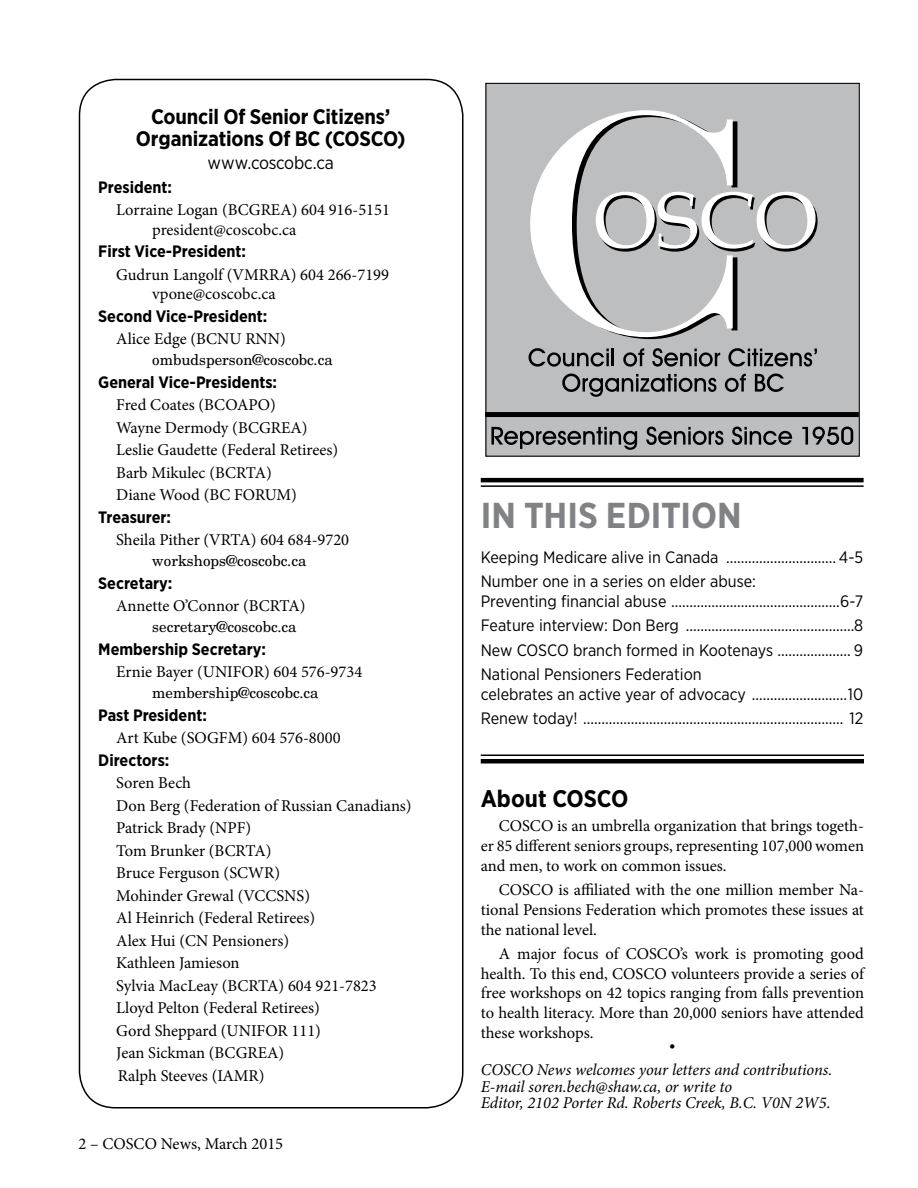
<style>
.page{position:relative;width:918px;height:1188px;background:#fff}
.page>*{position:absolute;margin:0;border:0;box-sizing:border-box;transform-origin:0 0}
.t1{font:700 36px "Gotham Narrow";color:#808285}
.t2{font:700 24px "Gotham Narrow";color:#000}
.t3{font:700 21px/22.5px "Gotham Narrow";letter-spacing:-.01em;color:#000;text-align:center}
.t4{font:18px "Gotham Narrow";letter-spacing:-.015em;color:#000}
.t5{font:16.5px/22.5px "Minion Pro";color:#000}
.t6{font:16.5px/24.3px "Gotham Narrow";color:#000}
.t7{font:700 16.5px "Gotham Narrow";color:#000}
.t8{font:italic 16.5px/16.5px "Minion Pro";letter-spacing:-.005em;color:#000}
.t9{font:15px "New Century Schlbk LT Std";color:#000}
</style>
<div class="page">
<hr style="left:481px;top:478px;width:383px;height:4px;background:#000">
<hr style="left:481px;top:485px;width:383px;height:2px;background:#000">
<hr style="left:481px;top:755px;width:383px;height:1px;background:#000">
<div style="left:481px;top:759px;width:383px;height:5px;background:#000"></div>
<div style="left:486px;top:83px;width:373px;height:374px;background:#bcbec0"></div>
<svg style="left:630px;top:121px;width:107px;height:218px"></svg>
<svg style="left:530px;top:110px;width:203px;height:227px"></svg>
<svg style="left:596px;top:192px;width:222px;height:60px"></svg>
<svg style="left:529px;top:348px;width:85px;height:19px"></svg>
<svg style="left:623px;top:348px;width:21px;height:19px"></svg>
<svg style="left:652px;top:348px;width:68px;height:19px"></svg>
<svg style="left:728px;top:348px;width:89px;height:19px"></svg>
<svg style="left:562px;top:374px;width:154px;height:23px"></svg>
<svg style="left:725px;top:374px;width:21px;height:18px"></svg>
<svg style="left:755px;top:374px;width:29px;height:18px"></svg>
<div style="left:485px;top:412px;width:374px;height:5px;background:#000"></div>
<svg style="left:491px;top:427px;width:146px;height:23px"></svg>
<svg style="left:646px;top:427px;width:77px;height:18px"></svg>
<svg style="left:732px;top:427px;width:60px;height:18px"></svg>
<svg style="left:802px;top:427px;width:51px;height:18px"></svg>
<div style="left:485px;top:83px;width:375px;height:374px;border:1px solid #000"></div>
<p class="t3" style="left:136px;top:105px;width:271px">Council Of Senior Citizens’<br>Organizations Of BC (COSCO)</p>
<p class="t4" style="left:208px;top:151px;width:128px">www.coscobc.ca</p>
<p class="t7" style="left:98px;top:176px;width:75px">President:</p>
<p class="t5" style="left:152px;top:200px;width:239px;line-height:19.5px;text-indent:-36px">Lorraine Logan (BCGREA) 604 916-5151 president@coscobc.ca</p>
<p class="t7" style="left:98px;top:241px;width:149px">First Vice-President:</p>
<p class="t5" style="left:152px;top:265px;width:238px;line-height:19.5px;text-indent:-36px">Gudrun Langolf (VMRRA) 604 266-7199 vpone@coscobc.ca</p>
<p class="t7" style="left:98px;top:305px;width:171px">Second Vice-President:</p>
<p class="t5" style="left:116px;top:328px;width:171px">Alice Edge (BCNU RNN)</p>
<p class="t9" style="left:152px;top:351px;width:182px">ombudsperson@coscobc.ca</p>
<p class="t7" style="left:98px;top:371px;width:180px">General Vice-Presidents:</p>
<p class="t5" style="left:116px;top:394px;width:224px">Fred Coates (BCOAPO)<br>Wayne Dermody (BCGREA)<br>Leslie Gaudette (Federal Retirees)<br>Barb Mikulec (BCRTA)<br>Diane Wood (BC FORUM)</p>
<p class="t7" style="left:98px;top:506px;width:74px">Treasurer:</p>
<p class="t5" style="left:116px;top:529px;width:234px">Sheila Pither (VRTA) 604 684-9720</p>
<p class="t9" style="left:152px;top:552px;width:156px">workshops@coscobc.ca</p>
<p class="t7" style="left:98px;top:572px;width:76px">Secretary:</p>
<p class="t5" style="left:116px;top:595px;width:191px">Annette O’Connor (BCRTA)</p>
<p class="t9" style="left:152px;top:618px;width:146px">secretary@coscobc.ca</p>
<p class="t7" style="left:98px;top:638px;width:169px">Membership Secretary:</p>
<p class="t5" style="left:116px;top:661px;width:248px">Ernie Bayer (UNIFOR) 604 576-9734</p>
<p class="t9" style="left:152px;top:684px;width:168px">membership@coscobc.ca</p>
<p class="t7" style="left:98px;top:704px;width:110px">Past President:</p>
<p class="t5" style="left:116px;top:727px;width:226px">Art Kube (SOGFM) 604 576-8000</p>
<p class="t7" style="left:98px;top:749px;width:73px">Directors:</p>
<p class="t5" style="left:116px;top:772px;width:297px">Soren Bech<br>Don Berg (Federation of Russian Canadians)<br>Patrick Brady (NPF)<br>Tom Brunker (BCRTA)<br>Bruce Ferguson (SCWR)<br>Mohinder Grewal (VCCSNS)<br>Al Heinrich (Federal Retirees)<br>Alex Hui (CN Pensioners)<br>Kathleen Jamieson<br>Sylvia MacLeay (BCRTA) 604 921-7823<br>Lloyd Pelton (Federal Retirees)<br>Gord Sheppard (UNIFOR 111)<br>Jean Sickman (BCGREA)<br>Ralph Steeves (IAMR)</p>
<p class="t5" style="left:78px;top:1132px;width:206px">2 – COSCO News, March 2015</p>
<h1 class="t1" style="left:481px;top:492px;width:263px">IN THIS EDITION</h1>
<p class="t6" style="left:481px;top:545px;width:384px">Keeping Medicare alive in Canada .............................. 4-5<br>Number one in a series on elder abuse:</p>
<p class="t6" style="left:481px;top:589px;width:384px;text-align:justify">Preventing financial abuse ..............................................6-7<br>Feature interview: Don Berg ..............................................8<br>New COSCO branch formed in Kootenays .................... 9<br>National Pensioners Federation</p>
<p class="t6" style="left:481px;top:681px;width:384px">celebrates an active year of advocacy ..........................10<br>Renew today! ....................................................................... 12</p>
<h2 class="t2" style="left:481px;top:783px;width:149px">About COSCO</h2>
<p class="t5" style="left:481px;top:816px;width:385px;line-height:19.8px;text-align:justify;text-indent:18px">COSCO is an umbrella organization that brings togeth&shy;er 85 different seniors groups, representing 107,000 women and men, to work on common issues.</p>
<p class="t5" style="left:481px;top:880px;width:385px;line-height:19.8px;text-align:justify;text-indent:18px">COSCO is affiliated with the one million member Na&shy;tional Pensions Federation which promotes these issues at the national level.</p>
<p class="t5" style="left:481px;top:944px;width:386px;line-height:19.8px;text-align:justify;text-indent:18px">A major focus of COSCO’s work is promoting good health. To this end, COSCO volunteers provide a series of free workshops on 42 topics ranging from falls prevention to health literacy. More than 20,000 seniors have attended these workshops.</p>
<p class="t5" style="left:669px;top:1034px;width:8px">•</p>
<p class="t8" style="left:481px;top:1062px;width:353px">COSCO News welcomes your letters and contributions.<br>E-mail soren.bech@shaw.ca, or write to<br>Editor, 2102 Porter Rd. Roberts Creek, B.C. V0N 2W5.</p>
</div>
